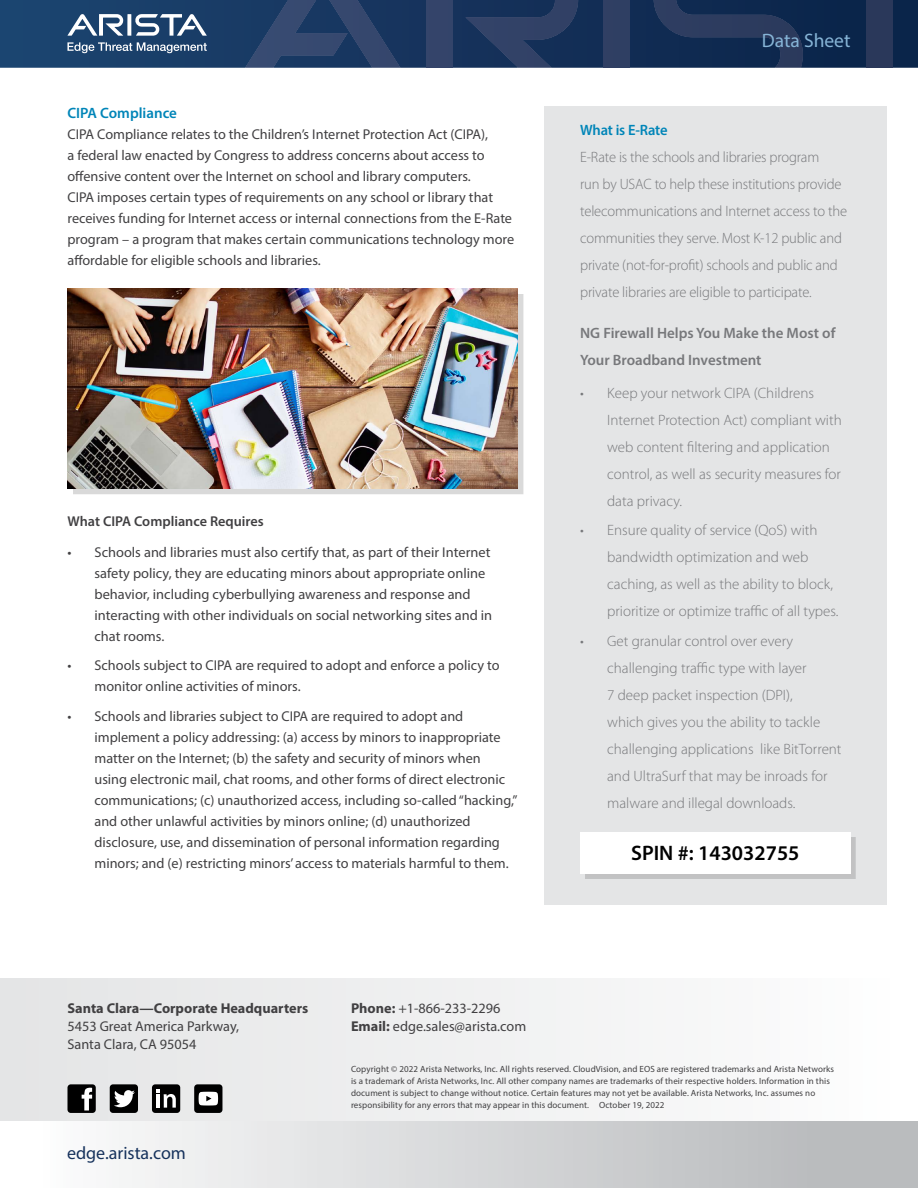
<style>
.page{position:relative;width:918px;height:1188px;background:#fff}
.page>*{position:absolute;margin:0;border:0;box-sizing:border-box;transform-origin:0 0}
.t1{font:600 21px "Myriad Pro";color:#000}
.t2{font:19.5px "Myriad Pro";color:#86b4d6}
.t3{font:18px "Myriad Pro";color:#16325c}
.t4{font:300 15px/27px "Myriad Pro";color:#77787b}
.t5{font:600 15px/27px "Myriad Pro";color:#77787b}
.t6{font:600 15px "Myriad Pro";color:#0085b8}
.t7{font:14.25px/21px "Myriad Pro";color:#414042}
.t8{font:700 14.25px "Myriad Pro";color:#414042}
.t9{font:600 14.25px "Myriad Pro";color:#414042}
.t10{font:9px/12px "Myriad Pro";letter-spacing:.01em;color:#414042}
.s1{font-weight:700}
</style>
<div class="page">
<svg style="left:0;top:0;width:918px;height:68px;background:#15365e"></svg>
<div style="left:426px;top:0;width:26px;height:68px;background:#34446a"></div>
<svg style="left:465px;top:0;width:113px;height:68px;background:#22385f"></svg>
<svg style="left:245px;top:0;width:155px;height:68px;background:#274068"></svg>
<div style="left:604px;top:0;width:26px;height:68px;background:#2f3f63"></div>
<svg style="left:654px;top:0;width:149px;height:68px;background:#1a3156"></svg>
<div style="left:867px;top:0;width:26px;height:68px;background:#2a385a"></div>
<svg style="left:67px;top:14px;width:140px;height:22px"></svg>
<svg style="left:67px;top:42px;width:140px;height:11px;background:#5c7795"></svg>
<div style="left:0;top:1120px;width:918px;height:68px;background:linear-gradient(to right,#fff,#b3b5b7)"></div>
<div style="left:0;top:978px;width:918px;height:142px;background:linear-gradient(to right,#e3e4e5,#fefefe)"></div>
<div style="left:152px;top:1084px;width:28px;height:29px;background:#000;border-radius:3px"></div>
<div style="left:194px;top:1084px;width:28px;height:29px;background:#000;border-radius:3px"></div>
<svg style="left:199px;top:1092px;width:19px;height:14px"></svg>
<svg style="left:157px;top:1090px;width:19px;height:18px"></svg>
<div style="left:110px;top:1084px;width:28px;height:29px;background:#000;border-radius:3px"></div>
<svg style="left:114px;top:1090px;width:21px;height:17px"></svg>
<div style="left:67px;top:1084px;width:29px;height:29px;background:#000;border-radius:3px"></div>
<svg style="left:82px;top:1087px;width:10px;height:24px"></svg>
<div style="left:544px;top:107px;width:342px;height:798px;background:#e4e5e6"></div>
<div style="left:73px;top:294px;width:451px;height:200px;background:#000;opacity:.15"></div>
<img style="left:68px;top:288px;width:450px;height:200px">
<div style="left:585px;top:837px;width:270px;height:42px;background:#c2c2c3"></div>
<div style="left:580px;top:832px;width:270px;height:42px;background:#fff"></div>
<p class="t6" style="left:68px;top:104px;width:111px">CIPA Compliance</p>
<p class="t7" style="left:68px;top:124px;width:448px">CIPA Compliance relates to the Children’s Internet Protection Act (CIPA),<br>a federal law enacted by Congress to address concerns about access to offensive content over the Internet on school and library computers.<br>CIPA imposes certain types of requirements on any school or library that receives funding for Internet access or internal connections from the E-Rate program – a program that makes certain communications technology more affordable for eligible schools and libraries.</p>
<p class="t9" style="left:68px;top:513px;width:198px">What CIPA Compliance Requires</p>
<p class="t7" style="left:95px;top:541px;width:399px;text-indent:-27px">• Schools and libraries must also certify that, as part of their Internet safety policy, they are educating minors about appropriate online behavior, including cyberbullying awareness and response and interacting with other individuals on social networking sites and in chat rooms.</p>
<p class="t7" style="left:95px;top:655px;width:407px;text-indent:-27px">• Schools subject to CIPA are required to adopt and enforce a policy to monitor online activities of minors.</p>
<p class="t7" style="left:95px;top:706px;width:424px;text-indent:-27px">• Schools and libraries subject to CIPA are required to adopt and implement a policy addressing: (a) access by minors to inappropriate matter on the Internet; (b) the safety and security of minors when<br>using electronic mail, chat rooms, and other forms of direct electronic communications; (c) unauthorized access, including so-called “hacking,” and other unlawful activities by minors online; (d) unauthorized disclosure, use, and dissemination of personal information regarding minors; and (e) restricting minors’ access to materials harmful to them.</p>
<p class="t8" style="left:68px;top:999px;width:242px">Santa Clara—Corporate Headquarters</p>
<p class="t7" style="left:68px;top:1017px;width:173px;line-height:18px">5453 Great America Parkway,<br>Santa Clara, CA 95054</p>
<p class="t7" style="left:351px;top:999px;width:177px;line-height:18px"><span class="s1">Phone:</span> +1-866-233-2296<br><span class="s1">Email:</span> edge.sales@arista.com</p>
<h2 class="t2" style="left:762px;top:29px;width:90px">Data Sheet</h2>
<p class="t6" style="left:580px;top:120px;width:89px">What is E-Rate</p>
<p class="t4" style="left:580px;top:144px;width:268px">E-Rate is the schools and libraries program<br>run by USAC to help these institutions provide telecommunications and Internet access to the communities they serve. Most K-12 public and private (not-for-profit) schools and public and private libraries are eligible to participate.</p>
<p class="t5" style="left:580px;top:319px;width:257px">NG Firewall Helps You Make the Most of<br>Your Broadband Investment</p>
<p class="t4" style="left:607px;top:380px;width:236px;text-indent:-27px">• Keep your network CIPA (Childrens Internet Protection Act) compliant with web content filtering and application control, as well as security measures for data privacy.</p>
<p class="t4" style="left:607px;top:517px;width:233px;text-indent:-27px">• Ensure quality of service (QoS) with bandwidth optimization and web caching, as well as the ability to block, prioritize or optimize traffic of all types.</p>
<p class="t4" style="left:607px;top:627px;width:236px;text-indent:-27px">• Get granular control over every challenging traffic type with layer<br>7 deep packet inspection (DPI),<br>which gives you the ability to tackle challenging applications like BitTorrent and UltraSurf that may be inroads for malware and illegal downloads.</p>
<h1 class="t1" style="left:631px;top:839px;width:170px">SPIN #: 143032755</h1>
<p class="t3" style="left:67px;top:1142px;width:120px">edge.arista.com</p>
<p class="t10" style="left:351px;top:1063px;width:485px">Copyright © 2022 Arista Networks, Inc. All rights reserved. CloudVision, and EOS are registered trademarks and Arista Networks is a trademark of Arista Networks, Inc. All other company names are trademarks of their respective holders. Information in this document is subject to change without notice. Certain features may not yet be available. Arista Networks, Inc. assumes no responsibility for any errors that may appear in this document. October 19, 2022</p>
</div>
